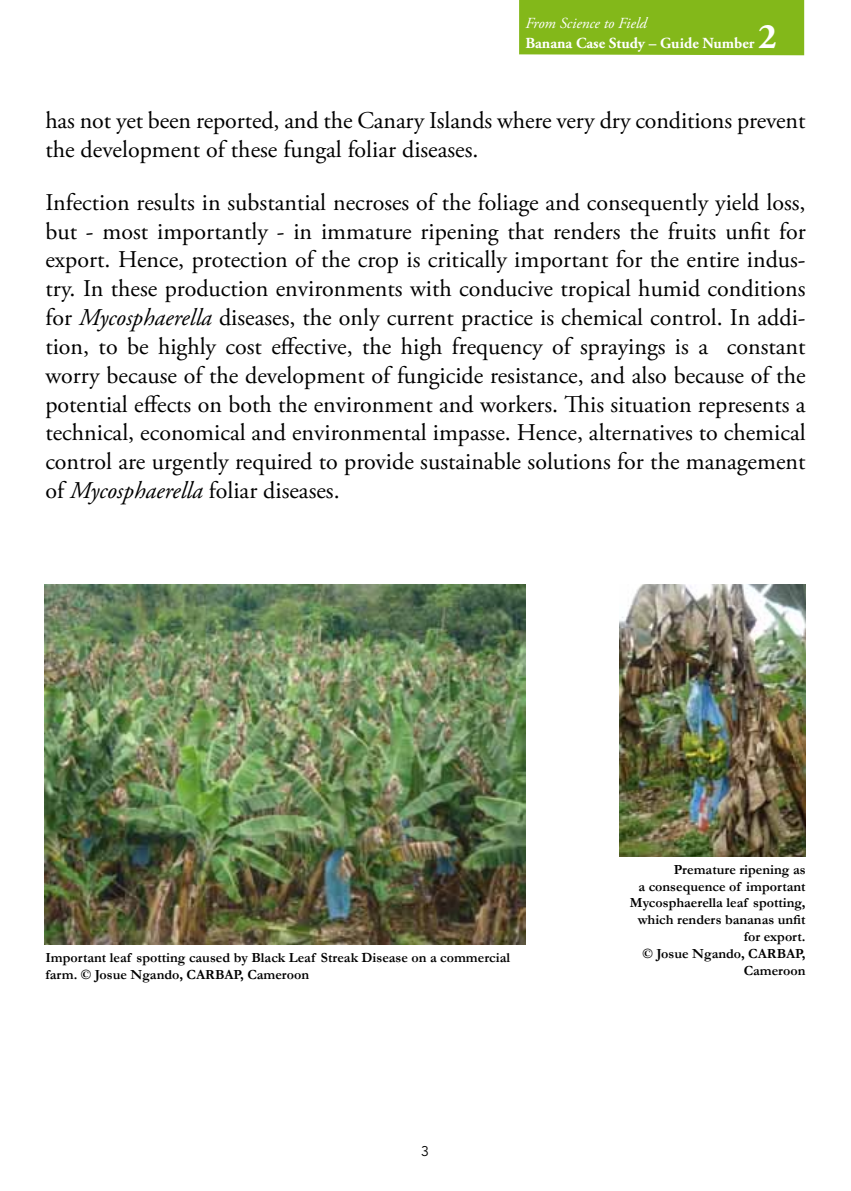
<style>
.page{position:relative;width:851px;height:1191px;background:#fff}
.page>*{position:absolute;margin:0;border:0;box-sizing:border-box;transform-origin:0 0}
.t1{font:700 36px "Adobe Garamond Pro";color:#fff}
.t2{font:24px/28.8px "Adobe Garamond Pro";color:#000}
.t3{font:700 15.4px "Adobe Garamond Pro";color:#fff}
.t4{font:italic 15.4px "Adobe Garamond Pro";color:#fff}
.t5{font:700 14px/16.8px "Garamond";color:#000}
.t6{font:14px "Avenir";color:#000}
.s1{font-style:italic}
</style>
<div class="page">
<div style="left:519px;top:0;width:285px;height:55px;background:#83b81a"></div>
<img style="left:45px;top:584px;width:480px;height:360px">
<img style="left:619px;top:584px;width:186px;height:272px">
<p class="t4" style="left:525px;top:14px;width:123px">From Science to Field</p>
<p class="t3" style="left:525px;top:34px;width:231px">Banana Case Study – Guide Number</p>
<h1 class="t1" style="left:758px;top:16px;width:20px">2</h1>
<p class="t2" style="left:45px;top:107px;width:761px">has not yet been reported, and the Canary Islands where very dry conditions prevent the development of these fungal foliar diseases.</p>
<p class="t2" style="left:45px;top:189px;width:761px;text-align:justify">Infection results in substantial necroses of the foliage and consequently yield loss, but - most importantly - in immature ripening that renders the fruits unfit for export. Hence, protection of the crop is critically important for the entire indus&shy;try. In these production environments with conducive tropical humid conditions for <span class="s1">Mycosphaerella</span> diseases, the only current practice is chemical control. In addi&shy;tion, to be highly cost effective, the high frequency of sprayings is a constant worry because of the development of fungicide resistance, and also because of the potential effects on both the environment and workers. This situation represents a technical, economical and environmental impasse. Hence, alternatives to chemical control are urgently required to provide sustainable solutions for the management of <span class="s1">Mycosphaerella</span> foliar diseases.</p>
<p class="t5" style="left:45px;top:949px;width:466px">Important leaf spotting caused by Black Leaf Streak Disease on a commercial farm. © Josue Ngando, Carba</p>
<p class="t5" style="left:233px;top:966px;width:77px">p, Cameroon</p>
<p class="t6" style="left:421px;top:1143px;width:9px">3</p>
<p class="t5" style="left:673px;top:860px;width:133px">Premature ripening as</p>
<p class="t5" style="left:638px;top:877px;width:169px">a consequence of important</p>
<p class="t5" style="left:629px;top:894px;width:177px">Mycosphaerella leaf spotting,</p>
<p class="t5" style="left:637px;top:911px;width:169px">which renders bananas unfit</p>
<p class="t5" style="left:743px;top:928px;width:63px">for export.</p>
<p class="t5" style="left:642px;top:944px;width:126px">© Josue Ngando, Carba</p>
<p class="t5" style="left:743px;top:944px;width:63px;text-align:right">p,<br>Cameroon</p>
</div>
